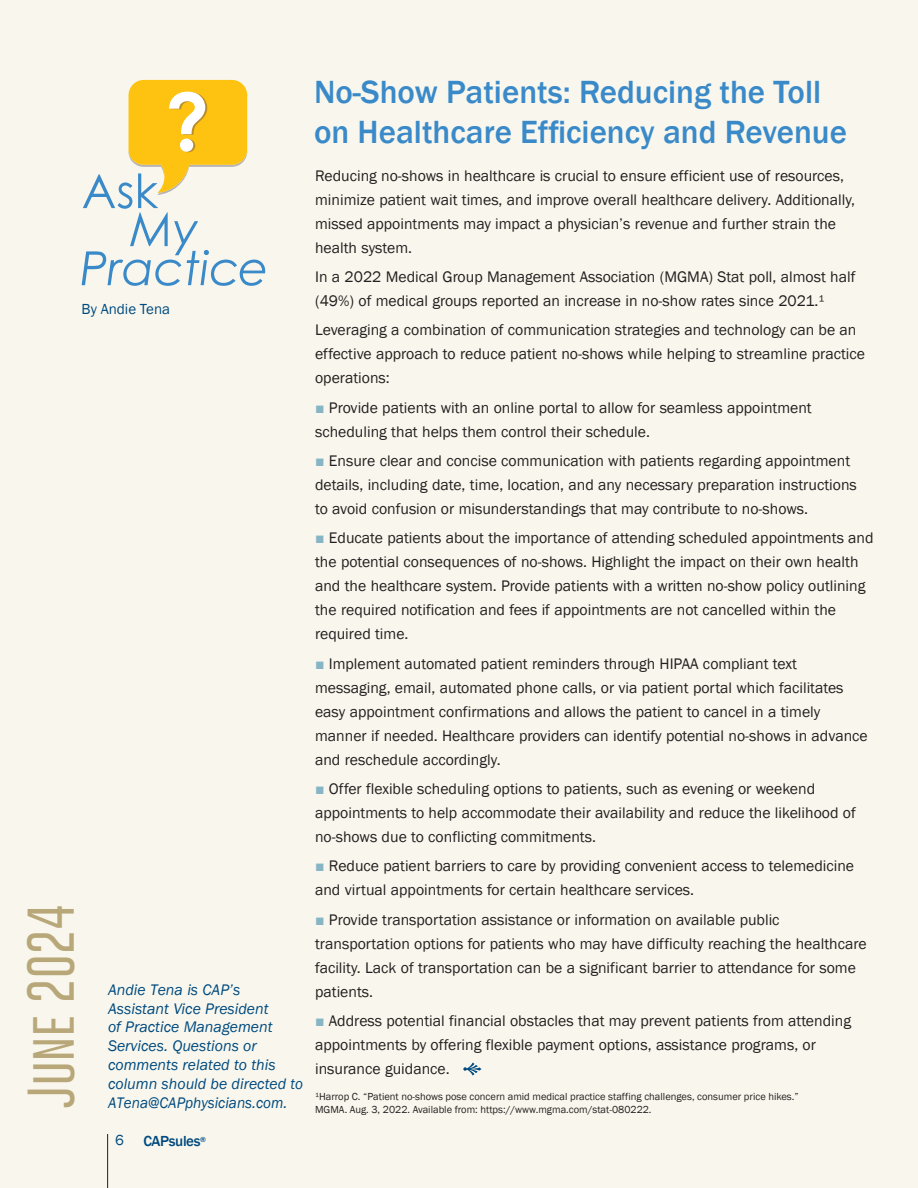
<style>
.page{position:relative;width:918px;height:1188px;background:#f9f7ed}
.page>*{position:absolute;margin:0;border:0;box-sizing:border-box;transform-origin:0 0}
.t1{font:100 48px "Gobold";letter-spacing:.025em;color:#b8a779}
.t2{font:500 33px/39.6px "Franklin Gothic";color:#3a8ac9}
.t3{font:15.75px/24px "Franklin Gothic";color:#231f20}
.t4{font:italic 15.75px/18.9px "Franklin Gothic";color:#004a7f}
.t5{font:15px "Franklin Gothic";color:#004a7f}
.t6{font:500 15px "Franklin Gothic";letter-spacing:-.025em;color:#004a7f}
.t7{font:10.5px/12.6px "Franklin Gothic";color:#231f20}
.t8{font:500 7.5px "Franklin Gothic";color:#004a7f}
.s1{color:#86b5c6}
</style>
<div class="page">
<hr style="left:107px;top:1134px;width:1px;height:54px;background:#231f20">
<svg style="left:82px;top:80px;width:183px;height:206px"></svg>
<svg style="left:463px;top:1062px;width:19px;height:14px"></svg>
<p class="t5" style="left:82px;top:300px;width:90px">By Andie Tena</p>
<h1 class="t1" style="left:20px;top:1108px;width:205px;rotate:-90deg">June 2024</h1>
<p class="t4" style="left:108px;top:980px;width:197px">Andie Tena is CAP’s<br>Assistant Vice President<br>of Practice Management<br>Services. Questions or comments related to this column should be directed to<br>ATena@CAPphysicians.com.</p>
<p class="t5" style="left:115px;top:1131px;width:10px">6</p>
<p class="t8" style="left:200px;top:1135px;width:7px">®</p>
<p class="t6" style="left:143px;top:1132px;width:59px">CAPsules</p>
<h2 class="t2" style="left:314px;top:73px;width:535px">No-Show Patients: Reducing the Toll on Healthcare Efficiency and Revenue</h2>
<p class="t3" style="left:315px;top:164px;width:542px">Reducing no-shows in healthcare is crucial to ensure efficient use of resources, minimize patient wait times, and improve overall healthcare delivery. Additionally, missed appointments may impact a physician’s revenue and further strain the health system.</p>
<p class="t3" style="left:315px;top:265px;width:542px">In a 2022 Medical Group Management Association (MGMA) Stat poll, almost half (49%) of medical groups reported an increase in no-show rates since 2021.¹</p>
<p class="t3" style="left:315px;top:318px;width:551px">Leveraging a combination of communication strategies and technology can be an effective approach to reduce patient no-shows while helping to streamline practice operations:</p>
<p class="t3" style="left:315px;top:396px;width:498px"><span class="s1">■</span> Provide patients with an online portal to allow for seamless appointment scheduling that helps them control their schedule.</p>
<p class="t3" style="left:315px;top:449px;width:543px"><span class="s1">■</span> Ensure clear and concise communication with patients regarding appointment details, including date, time, location, and any necessary preparation instructions to avoid confusion or misunderstandings that may contribute to no-shows.</p>
<p class="t3" style="left:315px;top:527px;width:560px"><span class="s1">■</span> Educate patients about the importance of attending scheduled appointments and the potential consequences of no-shows. Highlight the impact on their own health and the healthcare system. Provide patients with a written no-show policy outlining the required notification and fees if appointments are not cancelled within the required time.</p>
<p class="t3" style="left:315px;top:652px;width:554px"><span class="s1">■</span> Implement automated patient reminders through HIPAA compliant text messaging, email, automated phone calls, or via patient portal which facilitates easy appointment confirmations and allows the patient to cancel in a timely manner if needed. Healthcare providers can identify potential no-shows in advance and reschedule accordingly.</p>
<p class="t3" style="left:315px;top:777px;width:542px"><span class="s1">■</span> Offer flexible scheduling options to patients, such as evening or weekend appointments to help accommodate their availability and reduce the likelihood of no-shows due to conflicting commitments.</p>
<p class="t3" style="left:315px;top:855px;width:541px"><span class="s1">■</span> Reduce patient barriers to care by providing convenient access to telemedicine and virtual appointments for certain healthcare services.</p>
<p class="t3" style="left:315px;top:908px;width:553px"><span class="s1">■</span> Provide transportation assistance or information on available public transportation options for patients who may have difficulty reaching the healthcare facility. Lack of transportation can be a significant barrier to attendance for some patients.</p>
<p class="t3" style="left:315px;top:1009px;width:537px"><span class="s1">■</span> Address potential financial obstacles that may prevent patients from attending appointments by offering flexible payment options, assistance programs, or insurance guidance.</p>
<p class="t7" style="left:315px;top:1091px;width:485px">¹Harrop C. “Patient no-shows pose concern amid medical practice staffing challenges, consumer price hikes.”<br>MGMA. Aug. 3, 2022. Available from: https://www.mgma.com/stat-080222.</p>
</div>
